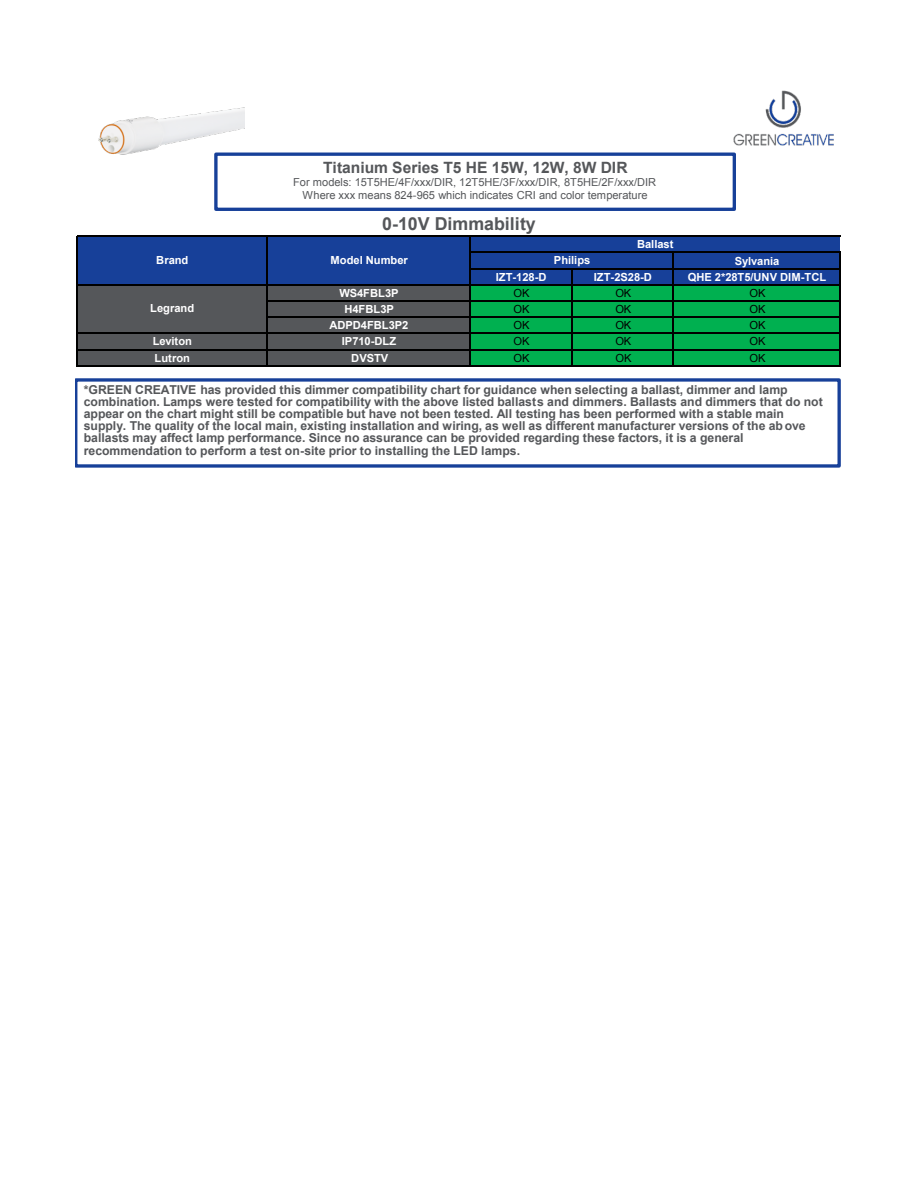
<style>
.page{position:relative;width:918px;height:1188px;background:#fff}
.page>*{position:absolute;margin:0;border:0;box-sizing:border-box;transform-origin:0 0}
.t1{font:700 17.85px "Arial";color:#55575a}
.t2{font:700 15.6px "Arial";color:#55575a}
.t3{font:700 12.3px/12.3px "Arial";color:#55575a}
.t4{font:700 11.1px "Arial";color:#fff}
.t5{font:11.1px/12.8px "Arial";color:#55575a;text-align:center}
.t6{font:11.1px "Arial";letter-spacing:-.005em;color:#000}
</style>
<div class="page">
<div style="left:77px;top:236px;width:763px;height:49px;background:#174099"></div>
<div style="left:77px;top:285px;width:393px;height:81px;background:#55575a"></div>
<div style="left:470px;top:285px;width:370px;height:81px;background:#00b050"></div>
<hr style="left:76px;top:236px;width:1px;height:130px;background:#000">
<hr style="left:266px;top:237px;width:1px;height:129px;background:#000">
<hr style="left:470px;top:237px;width:1px;height:129px;background:#000">
<hr style="left:673px;top:253px;width:1px;height:113px;background:#000">
<hr style="left:839px;top:253px;width:2px;height:113px;background:#000">
<hr style="left:571px;top:269px;width:1px;height:97px;background:#000">
<hr style="left:77px;top:236px;width:763px;height:1px;background:#000">
<hr style="left:471px;top:252px;width:370px;height:1px;background:#000">
<hr style="left:471px;top:268px;width:370px;height:1px;background:#000">
<hr style="left:77px;top:284px;width:764px;height:1px;background:#000">
<hr style="left:267px;top:300px;width:574px;height:2px;background:#000">
<hr style="left:267px;top:317px;width:574px;height:1px;background:#000">
<hr style="left:77px;top:333px;width:764px;height:1px;background:#000">
<hr style="left:77px;top:349px;width:764px;height:1px;background:#000">
<hr style="left:77px;top:365px;width:764px;height:1px;background:#000">
<svg style="left:76px;top:378px;width:765px;height:90px"></svg>
<img style="left:733px;top:90px;width:101px;height:56px">
<div style="left:214px;top:153px;width:522px;height:58px;background:#fff;border:3px solid #174099"></div>
<img style="left:98px;top:107px;width:147px;height:54px">
<p class="t2" style="left:323px;top:157px;width:306px">Titanium Series T5 HE 15W, 12W, 8W DIR</p>
<p class="t5" style="left:293px;top:176px;width:365px">For models: 15T5HE/4F/xxx/DIR, 12T5HE/3F/xxx/DIR, 8T5HE/2F/xxx/DIR<br>Where xxx means 824-965 which indicates CRI and color temperature</p>
<h1 class="t1" style="left:382px;top:212px;width:155px">0-10V Dimmability</h1>
<p class="t4" style="left:156px;top:252px;width:34px">Brand</p>
<p class="t4" style="left:330px;top:252px;width:79px">Model Number</p>
<p class="t4" style="left:554px;top:253px;width:38px">Philips</p>
<p class="t4" style="left:637px;top:236px;width:38px">Ballast</p>
<p class="t4" style="left:735px;top:253px;width:46px">Sylvania</p>
<p class="t4" style="left:150px;top:301px;width:45px">Legrand</p>
<p class="t4" style="left:496px;top:270px;width:52px">IZT-128-D</p>
<p class="t4" style="left:594px;top:270px;width:60px">IZT-2S28-D</p>
<p class="t4" style="left:688px;top:270px;width:140px">QHE 2*28T5/UNV DIM-TCL</p>
<p class="t4" style="left:340px;top:286px;width:61px">WS4FBL3P</p>
<p class="t6" style="left:514px;top:286px;width:18px">OK</p>
<p class="t6" style="left:615px;top:286px;width:18px">OK</p>
<p class="t6" style="left:749px;top:286px;width:18px">OK</p>
<p class="t4" style="left:344px;top:302px;width:51px">H4FBL3P</p>
<p class="t6" style="left:514px;top:302px;width:18px">OK</p>
<p class="t6" style="left:615px;top:302px;width:18px">OK</p>
<p class="t6" style="left:749px;top:302px;width:18px">OK</p>
<p class="t4" style="left:330px;top:318px;width:80px">ADPD4FBL3P2</p>
<p class="t6" style="left:514px;top:318px;width:18px">OK</p>
<p class="t6" style="left:615px;top:318px;width:18px">OK</p>
<p class="t6" style="left:749px;top:318px;width:18px">OK</p>
<p class="t4" style="left:153px;top:334px;width:41px">Leviton</p>
<p class="t4" style="left:342px;top:334px;width:56px">IP710-DLZ</p>
<p class="t6" style="left:514px;top:334px;width:18px">OK</p>
<p class="t6" style="left:615px;top:334px;width:18px">OK</p>
<p class="t6" style="left:749px;top:334px;width:18px">OK</p>
<p class="t4" style="left:155px;top:350px;width:37px">Lutron</p>
<p class="t4" style="left:351px;top:350px;width:39px">DVSTV</p>
<p class="t6" style="left:514px;top:351px;width:18px">OK</p>
<p class="t6" style="left:615px;top:351px;width:18px">OK</p>
<p class="t6" style="left:749px;top:351px;width:18px">OK</p>
<p class="t3" style="left:84px;top:383px;width:741px">*GREEN CREATIVE has provided this dimmer compatibility chart for guidance when selecting a ballast, dimmer and lamp combination. Lamps were tested for compatibility with the above listed ballasts and dimmers. Ballasts and dimmers that do not appear on the chart might still be compatible but have not been tested. All testing has been performed with a stable main supply. The quality of the local main, existing installation and wiring, as well as different manufacturer versions of the above ballasts may affect lamp performance. Since no assurance can be provided regarding these factors, it is a general recommendation to perform a test on-site prior to installing the LED lamps.</p>
</div>
